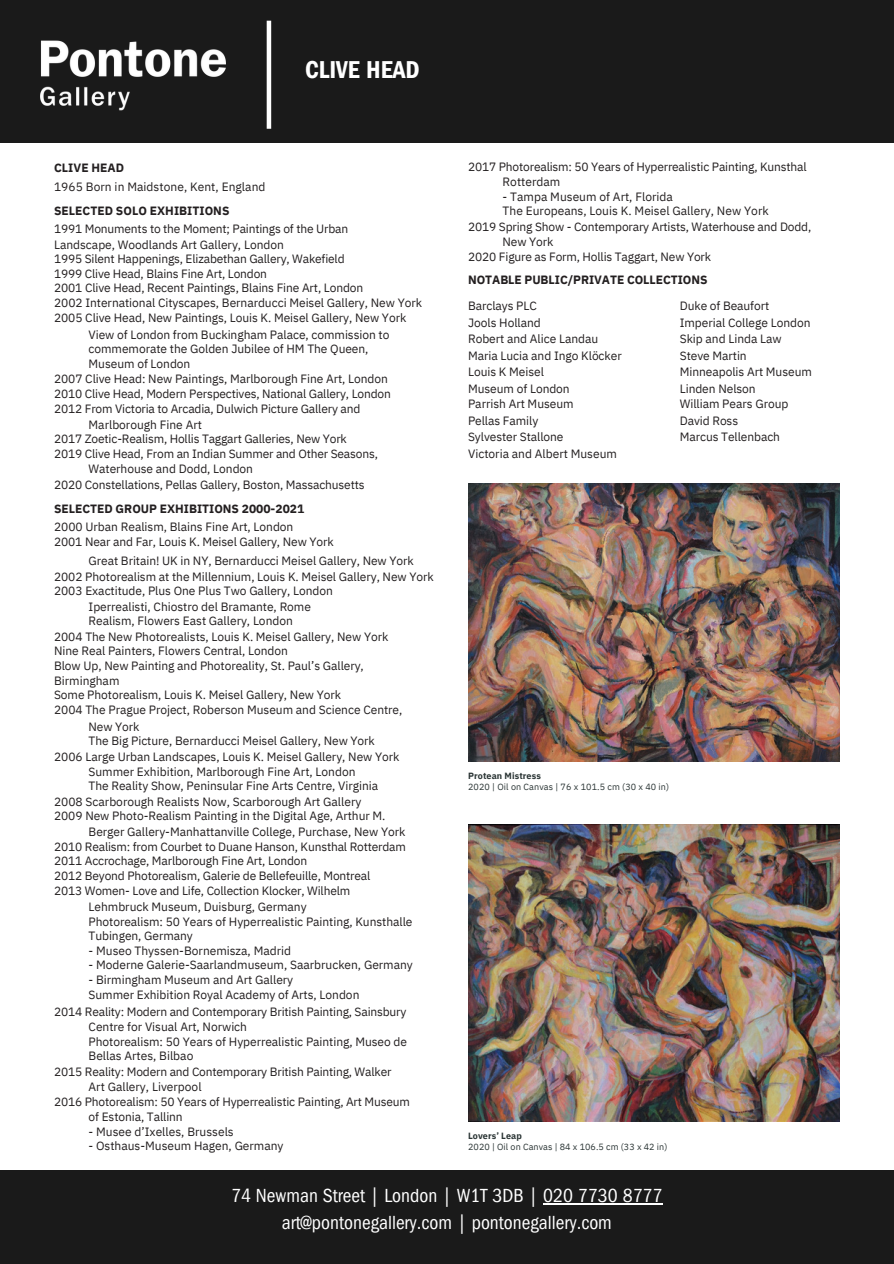
<style>
.page{position:relative;width:894px;height:1264px;background:#fff}
.page>*{position:absolute;margin:0;border:0;box-sizing:border-box;transform-origin:0 0}
.t1{font:25.05px "Franklin Gothic LT Pro Dm Cn";color:#fff}
.t2{font:condensed 19.5px/27px "Franklin Gothic LT Pro";color:#fff;text-align:center}
.t3{font:12px/14.7px "IBM Plex Sans";letter-spacing:-.005em;color:#231f20}
.t4{font:9px/11.2px "IBM Plex Sans";letter-spacing:.01em;color:#2b3535}
.s1{font-weight:700}
</style>
<div class="page">
<img style="left:468px;top:824px;width:371px;height:297px">
<img style="left:468px;top:483px;width:371px;height:278px">
<div style="left:0;top:0;width:893px;height:143px;background:#1a1a1a"></div>
<div style="left:0;top:1170px;width:893px;height:93px;background:#1a1a1a"></div>
<img style="left:41px;top:40px;width:184px;height:71px">
<div style="left:266px;top:21px;width:5px;height:108px;background:#fff"></div>
<hr style="left:543px;top:1203px;width:119px;height:1px;background:#fff">
<h3 class="t1" style="left:305px;top:60px;width:116px">CLIVE HEAD</h3>
<h3 class="t3" style="left:54px;top:158px;width:213px;line-height:19.2px"><span class="s1">CLIVE HEAD<br></span>1965 Born in Maidstone, Kent, England</h3>
<h3 class="t3" style="left:54px;top:201px;width:295px;line-height:18px"><span class="s1">SELECTED SOLO EXHIBITIONS<br></span>1991 Monuments to the Moment; Paintings of the Urban</h3>
<h3 class="t3" style="left:54px;top:237px;width:369px">Landscape, Woodlands Art Gallery, London<br>1995 Silent Happenings, Elizabethan Gallery, Wakefield<br>1999 Clive Head, Blains Fine Art, London<br>2001 Clive Head, Recent Paintings, Blains Fine Art, London<br>2002 International Cityscapes, Bernarducci Meisel Gallery, New York 2005 Clive Head, New Paintings, Louis K. Meisel Gallery, New York</h3>
<h3 class="t3" style="left:89px;top:327px;width:302px">View of London from Buckingham Palace, commission to commemorate the Golden Jubilee of HM The Queen,</h3>
<h3 class="t3" style="left:89px;top:356px;width:103px">Museum of London</h3>
<h3 class="t3" style="left:54px;top:371px;width:338px">2007 Clive Head: New Paintings, Marlborough Fine Art, London<br>2010 Clive Head, Modern Perspectives, National Gallery, London<br>2012 From Victoria to Arcadia, Dulwich Picture Gallery and</h3>
<h3 class="t3" style="left:89px;top:417px;width:115px">Marlborough Fine Art</h3>
<p class="t3" style="left:54px;top:431px;width:325px">2017 Zoetic-Realism, Hollis Taggart Galleries, New York<br>2019 Clive Head, From an Indian Summer and Other Seasons,</p>
<h3 class="t3" style="left:89px;top:461px;width:166px">Waterhouse and Dodd, London</h3>
<p class="t3" style="left:54px;top:472px;width:312px;line-height:24.8px">2020 Constellations, Pellas Gallery, Boston, Massachusetts<br><span class="s1">SELECTED GROUP EXHIBITIONS 2000-2021</span></p>
<p class="t3" style="left:54px;top:519px;width:281px">2000 Urban Realism, Blains Fine Art, London<br>2001 Near and Far, Louis K. Meisel Gallery, New York</p>
<h3 class="t3" style="left:89px;top:553px;width:327px">Great Britain! UK in NY, Bernarducci Meisel Gallery, New York</h3>
<p class="t3" style="left:54px;top:569px;width:381px">2002 Photorealism at the Millennium, Louis K. Meisel Gallery, New York<br>2003 Exactitude, Plus One Plus Two Gallery, London</p>
<h3 class="t3" style="left:89px;top:599px;width:224px">Iperrealisti, Chiostro del Bramante, Rome<br>Realism, Flowers East Gallery, London</h3>
<h3 class="t3" style="left:54px;top:629px;width:336px">2004 The New Photorealists, Louis K. Meisel Gallery, New York</h3>
<p class="t3" style="left:54px;top:643px;width:350px">Nine Real Painters, Flowers Central, London<br>Blow Up, New Painting and Photoreality, St. Paul’s Gallery, Birmingham<br>Some Photorealism, Louis K. Meisel Gallery, New York<br>2004 The Prague Project, Roberson Museum and Science Centre,</p>
<p class="t3" style="left:89px;top:719px;width:288px">New York<br>The Big Picture, Bernarducci Meisel Gallery, New York</p>
<p class="t3" style="left:54px;top:749px;width:347px">2006 Large Urban Landscapes, Louis K. Meisel Gallery, New York</p>
<h3 class="t3" style="left:89px;top:763px;width:291px">Summer Exhibition, Marlborough Fine Art, London<br>The Reality Show, Peninsular Fine Arts Centre, Virginia</h3>
<p class="t3" style="left:54px;top:793px;width:333px">2008 Scarborough Realists Now, Scarborough Art Gallery<br>2009 New Photo-Realism Painting in the Digital Age, Arthur M.</p>
<p class="t3" style="left:89px;top:823px;width:318px">Berger Gallery-Manhattanville College, Purchase, New York</p>
<h3 class="t3" style="left:54px;top:839px;width:353px">2010 Realism: from Courbet to Duane Hanson, Kunsthal Rotterdam 2011 Accrochage, Marlborough Fine Art, London<br>2012 Beyond Photorealism, Galerie de Bellefeuille, Montreal<br>2013 Women- Love and Life, Collection Klocker, Wilhelm</h3>
<h3 class="t3" style="left:89px;top:899px;width:325px">Lehmbruck Museum, Duisburg, Germany<br>Photorealism: 50 Years of Hyperrealistic Painting, Kunsthalle<br>Tubingen, Germany</h3>
<h3 class="t3" style="left:89px;top:942px;width:204px">- Museo Thyssen-Bornemisza, Madrid</h3>
<h3 class="t3" style="left:89px;top:957px;width:326px">- Moderne Galerie-Saarlandmuseum, Saarbrucken, Germany</h3>
<h3 class="t3" style="left:89px;top:972px;width:272px">- Birmingham Museum and Art Gallery<br>Summer Exhibition Royal Academy of Arts, London</h3>
<h3 class="t3" style="left:54px;top:1003px;width:354px">2014 Reality: Modern and Contemporary British Painting, Sainsbury</h3>
<p class="t3" style="left:89px;top:1019px;width:320px">Centre for Visual Art, Norwich<br>Photorealism: 50 Years of Hyperrealistic Painting, Museo de<br>Bellas Artes, Bilbao</p>
<p class="t3" style="left:54px;top:1063px;width:339px">2015 Reality: Modern and Contemporary British Painting, Walker</p>
<p class="t3" style="left:89px;top:1079px;width:114px">Art Gallery, Liverpool</p>
<p class="t3" style="left:54px;top:1093px;width:357px">2016 Photorealism: 50 Years of Hyperrealistic Painting, Art Museum</p>
<p class="t3" style="left:89px;top:1109px;width:96px">of Estonia, Tallinn</p>
<p class="t3" style="left:89px;top:1123px;width:147px">- Musee d’Ixelles, Brussels</p>
<p class="t3" style="left:89px;top:1138px;width:196px">- Osthaus-Museum Hagen, Germany</p>
<h3 class="t3" style="left:468px;top:159px;width:340px">2017 Photorealism: 50 Years of Hyperrealistic Painting, Kunsthal</h3>
<p class="t3" style="left:502px;top:174px;width:59px">Rotterdam</p>
<p class="t3" style="left:502px;top:189px;width:267px">- Tampa Museum of Art, Florida<br>The Europeans, Louis K. Meisel Gallery, New York</p>
<p class="t3" style="left:468px;top:219px;width:344px">2019 Spring Show - Contemporary Artists, Waterhouse and Dodd,</p>
<h3 class="t3" style="left:502px;top:234px;width:52px">New York</h3>
<h3 class="t3" style="left:468px;top:245px;width:244px;line-height:22.5px">2020 Figure as Form, Hollis Taggart, New York<br><span class="s1">NOTABLE PUBLIC/PRIVATE COLLECTIONS</span></h3>
<h3 class="t3" style="left:468px;top:297px;width:74px;line-height:16.8px">Barclays PLC<br>Jools Holland</h3>
<h3 class="t3" style="left:468px;top:330px;width:155px;line-height:16.8px">Robert and Alice Landau<br>Maria Lucia and Ingo Klöcker</h3>
<h3 class="t3" style="left:468px;top:363px;width:103px;line-height:16.8px">Louis K Meisel<br>Museum of London</h3>
<h3 class="t3" style="left:468px;top:395px;width:107px;line-height:16.8px">Parrish Art Museum<br>Pellas Family</h3>
<h3 class="t3" style="left:468px;top:429px;width:97px">Sylvester Stallone</h3>
<h3 class="t3" style="left:468px;top:446px;width:150px">Victoria and Albert Museum</h3>
<p class="t3" style="left:679px;top:297px;width:132px;line-height:16.8px">Duke of Beaufort<br>Imperial College London</p>
<p class="t3" style="left:679px;top:330px;width:103px;line-height:16.8px">Skip and Linda Law<br>Steve Martin</p>
<p class="t3" style="left:679px;top:363px;width:134px;line-height:16.8px">Minneapolis Art Museum<br>Linden Nelson</p>
<p class="t3" style="left:679px;top:395px;width:110px;line-height:16.8px">William Pears Group<br>David Ross</p>
<p class="t3" style="left:679px;top:429px;width:102px">Marcus Tellenbach</p>
<p class="t4" style="left:468px;top:770px;width:202px"><span class="s1">Protean Mistress<br></span>2020 | Oil on Canvas | 76 x 101.5 cm (30 x 40 in)</p>
<h3 class="t4" style="left:468px;top:1129px;width:201px"><span class="s1">Lovers’ Leap<br></span>2020 | Oil on Canvas | 84 x 106.5 cm (33 x 42 in)</h3>
<h3 class="t2" style="left:231px;top:1185px;width:433px">74 Newman Street | London | W1T 3DB | 020 7730 8777 art@pontonegallery.com | pontonegallery.com</h3>
</div>
